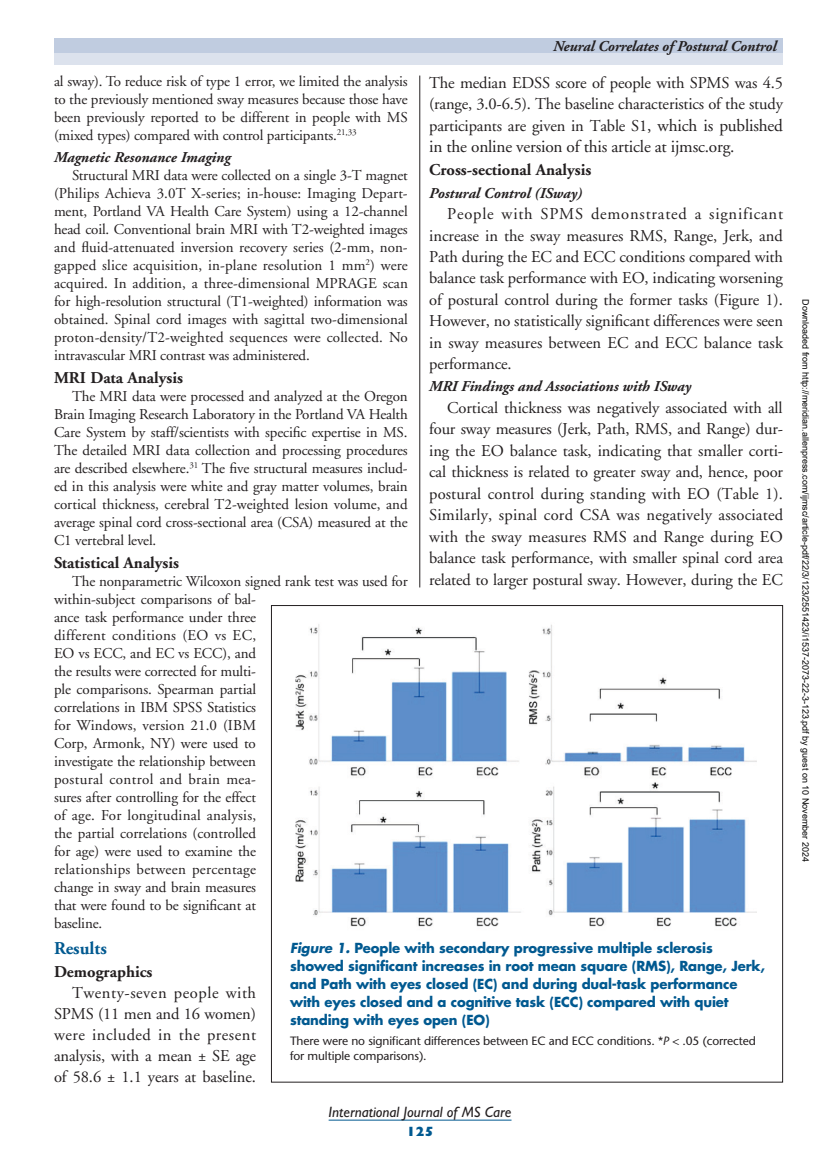
<style>
.page{position:relative;width:837px;height:1161px;background:#fff}
.page>*{position:absolute;margin:0;border:0;box-sizing:border-box;transform-origin:0 0}
.L1_Subhead__Blue_2{font:700 18px "Adobe Garamond";color:#005990}
.Text{font:17.25px "Adobe Garamond";letter-spacing:-.01em;color:#231f20}
.Text-2{font:16.5px/21.5px "Adobe Garamond";letter-spacing:-.01em;color:#231f20;text-align:justify}
.L2_Subhead__black_2{font:700 16.5px "Adobe Garamond";color:#231f20}
.Text_METHODS{font:15px/18px "Adobe Garamond";letter-spacing:-.01em;color:#231f20;text-align:justify}
.L3_Subhead__black_2{font:italic 700 15px "Adobe Garamond";color:#231f20}
.Running_Head{font:italic 700 15px "Adobe Garamond";letter-spacing:-.01em;color:#231f20}
.t1{font:italic 15px "Gill Sans";color:#231f20}
.Figure_Head{font:700 13.5px/18px "Futura";letter-spacing:-.01em;color:#005990}
.t2{font:800 13.5px "Gill Sans";color:#005990}
.Figure_Footnote{font:12px/15px "Stone Sans";letter-spacing:-.01em;color:#231f20}
.t3{font:9px "Arial";color:#000}
.s1{font-size:17.25px}
.s2{font-style:italic}
</style>
<div class="page">
<hr style="left:329px;top:1120px;width:183px;height:1px;background:#005990">
<div style="left:54px;top:53px;width:729px;height:12px;background:#dce2ed"></div>
<div style="left:54px;top:38px;width:729px;height:15px;background:#c0cce0"></div>
<hr style="left:419px;top:76px;width:1px;height:511px;background:#231f20">
<img style="left:295px;top:624px;width:461px;height:303px">
<p class="Running_Head" style="left:553px;top:38px;width:225px">Neural Correlates of Postural Control</p>
<p class="Text-2" style="left:429px;top:72px;width:355px">The median EDSS score of people with SPMS was 4.5 (range, 3.0-6.5). The baseline characteristics of the study participants are given in Table S1<span class="s1">, which is published</span></p>
<p class="Text" style="left:429px;top:137px;width:307px">in the online version of this article at ijmsc.org.</p>
<p class="L2_Subhead__black_2" style="left:429px;top:161px;width:164px">Cross-sectional Analysis</p>
<p class="L3_Subhead__black_2" style="left:429px;top:185px;width:155px">Postural Control (ISway)</p>
<p class="Text-2" style="left:429px;top:204px;width:355px;text-indent:18px">People with SPMS demonstrated a significant increase in the sway measures RMS, Range, Jerk, and Path during the EC and ECC conditions compared with balance task performance with EO, indicating worsening of postural control during the former tasks (Figure 1).<br>However, no statistically significant differences were seen in sway measures between EC and ECC balance task performance.</p>
<p class="L3_Subhead__black_2" style="left:429px;top:379px;width:264px">MRI Findings and Associations with ISway</p>
<p class="Text-2" style="left:429px;top:397px;width:356px;text-indent:18px">Cortical thickness was negatively associated with all four sway measures (Jerk, Path, RMS, and Range) dur&shy;ing the EO balance task, indicating that smaller corti&shy;cal thickness is related to greater sway and, hence, poor postural control during standing with EO (Table 1).<br>Similarly, spinal cord CSA was negatively associated with the sway measures RMS and Range during EO balance task performance, with smaller spinal cord area related to larger postural sway. However, during the EC</p>
<p class="Text_METHODS" style="left:54px;top:73px;width:355px">al sway). To reduce risk of type 1 error, we limited the analysis to the previously mentioned sway measures because those have been previously reported to be different in people with MS (mixed types) compared with control participants.<sup>21,33</sup></p>
<p class="L3_Subhead__black_2" style="left:54px;top:149px;width:178px">Magnetic Resonance Imaging</p>
<p class="Text_METHODS" style="left:54px;top:167px;width:355px;text-indent:18px">Structural MRI data were collected on a single 3-T magnet (Philips Achieva 3.0T X-series; in-house: Imaging Depart&shy;ment, Portland VA Health Care System) using a 12-channel head coil. Conventional brain MRI with T2-weighted images and fluid-attenuated inversion recovery series (2-mm, non&shy;gapped slice acquisition, in-plane resolution 1 mm<sup>2</sup>) were acquired. In addition, a three-dimensional MPRAGE scan for high-resolution structural (T1-weighted) information was obtained. Spinal cord images with sagittal two-dimensional proton-density/T2-weighted sequences were collected. No intravascular MRI contrast was administered.</p>
<p class="L2_Subhead__black_2" style="left:54px;top:369px;width:131px">MRI Data Analysis</p>
<p class="Text_METHODS" style="left:54px;top:388px;width:355px;text-indent:18px">The MRI data were processed and analyzed at the Oregon Brain Imaging Research Laboratory in the Portland VA Health Care System by staff/scientists with specific expertise in MS.<br>The detailed MRI data collection and processing procedures are described elsewhere.<sup>31</sup> The five structural measures includ&shy;ed in this analysis were white and gray matter volumes, brain cortical thickness, cerebral T2-weighted lesion volume, and average spinal cord cross-sectional area (CSA) measured at the C1 vertebral level.</p>
<p class="L2_Subhead__black_2" style="left:54px;top:554px;width:127px">Statistical Analysis</p>
<p class="Text_METHODS" style="left:54px;top:573px;width:355px;text-align:left;text-indent:18px">The nonparametric Wilcoxon signed rank test was used for within-subject comparisons of bal-<br>ance task performance under three<br>different conditions (EO vs EC,<br>EO vs ECC, and EC vs ECC), and<br>the results were corrected for multi-<br>ple comparisons. Spearman partial<br>correlations in IBM SPSS Statistics<br>for Windows, version 21.0 (IBM<br>Corp, Armonk, NY) were used to<br>investigate the relationship between<br>postural control and brain mea-<br>sures after controlling for the effect<br>of age. For longitudinal analysis,<br>the partial correlations (controlled<br>for age) were used to examine the<br>relationships between percentage<br>change in sway and brain measures<br>that were found to be significant at<br>baseline.</p>
<p class="L1_Subhead__Blue_2" style="left:54px;top:939px;width:54px">Results</p>
<p class="L2_Subhead__black_2" style="left:54px;top:963px;width:100px">Demographics</p>
<p class="Text-2" style="left:54px;top:983px;width:204px;line-height:21px;text-indent:18px">Twenty-seven people with SPMS (11 men and 16 women) were included in the present analysis, with a mean ± SE age of 58.6 ± 1.1 years at baseline.</p>
<p class="Figure_Head" style="left:290px;top:939px;width:476px"><span class="s2">Figure 1.</span> People with secondary progressive multiple sclerosis showed significant increases in root mean square (RMS), Range, Jerk, and Path with eyes closed (EC) and during dual-task performance with eyes closed and a cognitive task (ECC) compared with quiet standing with eyes open (EO)</p>
<p class="Figure_Footnote" style="left:290px;top:1033px;width:467px">There were no significant differences between EC and ECC conditions. *<span class="s2">P</span> &lt; .05 (corrected for multiple comparisons).</p>
<p class="t1" style="left:329px;top:1103px;width:184px">International Journal of MS Care</p>
<p class="t2" style="left:406px;top:1124px;width:29px">125</p>
<p class="t3" style="left:809px;top:299px;width:564px;rotate:90deg">Downloaded from http://meridian.allenpress.com/ijmsc/article-pdf/22/3/123/2551423/i1537-2073-22-3-123.pdf by guest on 10 November 2024</p>
</div>
